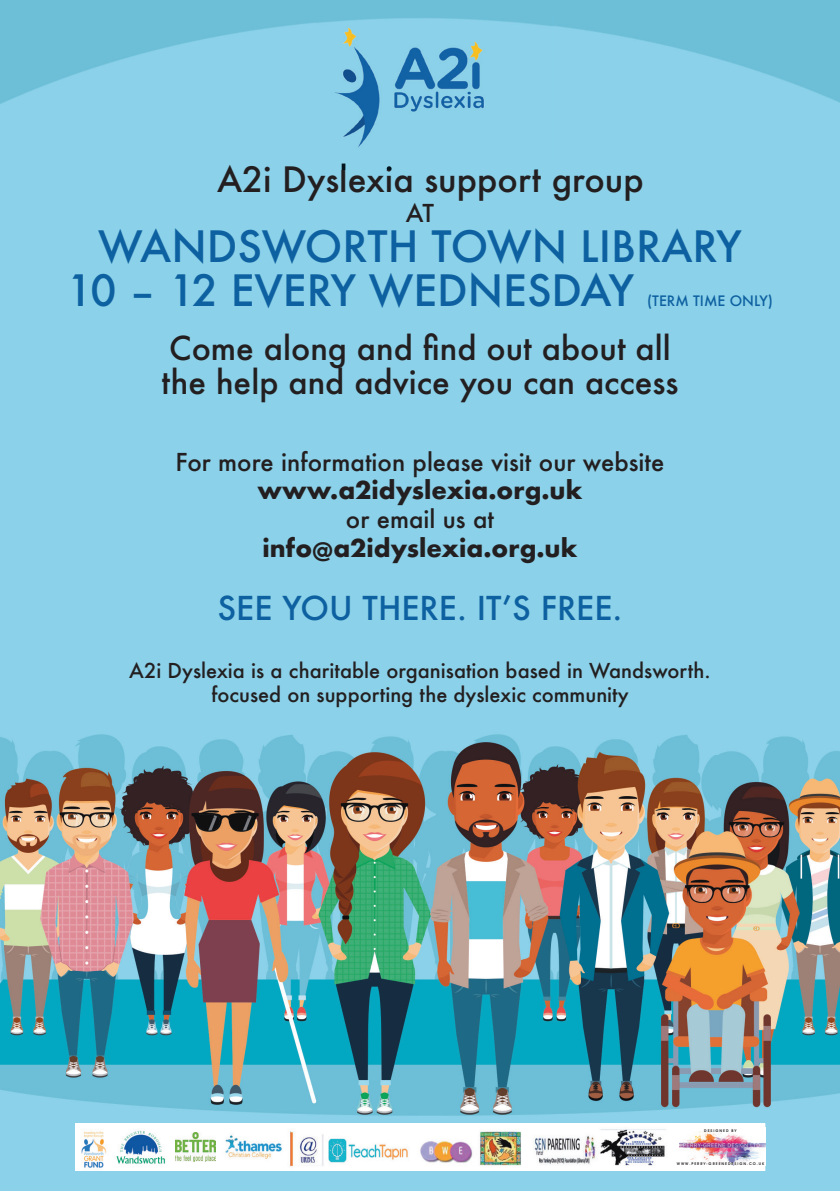
<style>
.page{position:relative;width:840px;height:1191px;background:#fff}
.page>*{position:absolute;margin:0;border:0;box-sizing:border-box;transform-origin:0 0}
.t1{font:500 42px/44px "Futura";color:#0e61a1}
.t2{font:500 34px "Futura";color:#231f20}
.t3{font:500 32px/34px "Futura";color:#231f20}
.t4{font:500 32px "Futura";color:#0e61a1}
.t5{font:500 24px "Futura";color:#231f20}
.t6{font:700 24px "Futura";color:#231f20}
.t7{font:500 20px/24px "Futura";color:#231f20;text-align:center}
.t8{font:500 14px "Futura";color:#0e61a1}
.t9{font:600 4px "Avant Garde ITC";letter-spacing:.25em;color:#231f20}
</style>
<div class="page">
<img style="left:0;top:0;width:839px;height:1191px">
<img style="left:220px;top:1123px;width:105px;height:47px">
<img style="left:325px;top:1123px;width:440px;height:47px">
<img style="left:679px;top:1127px;width:86px;height:39px">
<img style="left:110px;top:1123px;width:61px;height:47px">
<img style="left:75px;top:1123px;width:35px;height:47px">
<img style="left:317px;top:15px;width:235px;height:148px">
<img style="left:317px;top:163px;width:235px;height:6px">
<div style="left:171px;top:1123px;width:49px;height:47px;background:#fff"></div>
<img style="left:175px;top:1132px;width:40px;height:29px">
<h2 class="t2" style="left:217px;top:156px;width:428px">A2i Dyslexia support group</h2>
<p class="t5" style="left:405px;top:196px;width:30px">AT</p>
<h1 class="t1" style="left:67px;top:223px;width:675px;text-indent:31px">WANDSWORTH TOWN LIBRARY<br>10 – 12 EVERY WEDNESDAY</h1>
<p class="t8" style="left:646px;top:291px;width:127px">(TERM TIME ONLY)</p>
<h3 class="t3" style="left:161px;top:330px;width:518px">Come along and find out about all the help and advice you can access</h3>
<p class="t5" style="left:175px;top:445px;width:490px">For more information please visit our website</p>
<p class="t6" style="left:257px;top:473px;width:326px">www.a2idyslexia.org.uk</p>
<p class="t5" style="left:346px;top:503px;width:150px">or email us at</p>
<p class="t6" style="left:262px;top:530px;width:316px">info@a2idyslexia.org.uk</p>
<h3 class="t4" style="left:217px;top:586px;width:406px">SEE YOU THERE. ITʼS FREE.</h3>
<p class="t7" style="left:129px;top:658px;width:582px">A2i Dyslexia is a charitable organisation based in Wandsworth. focused on supporting the dyslexic community</p>
<p class="t9" style="left:703px;top:1128px;width:34px">DESIGNED BY</p>
<p class="t9" style="left:676px;top:1161px;width:89px">WWW.PERRY-GREENEDESIGN.CO.UK</p>
</div>
